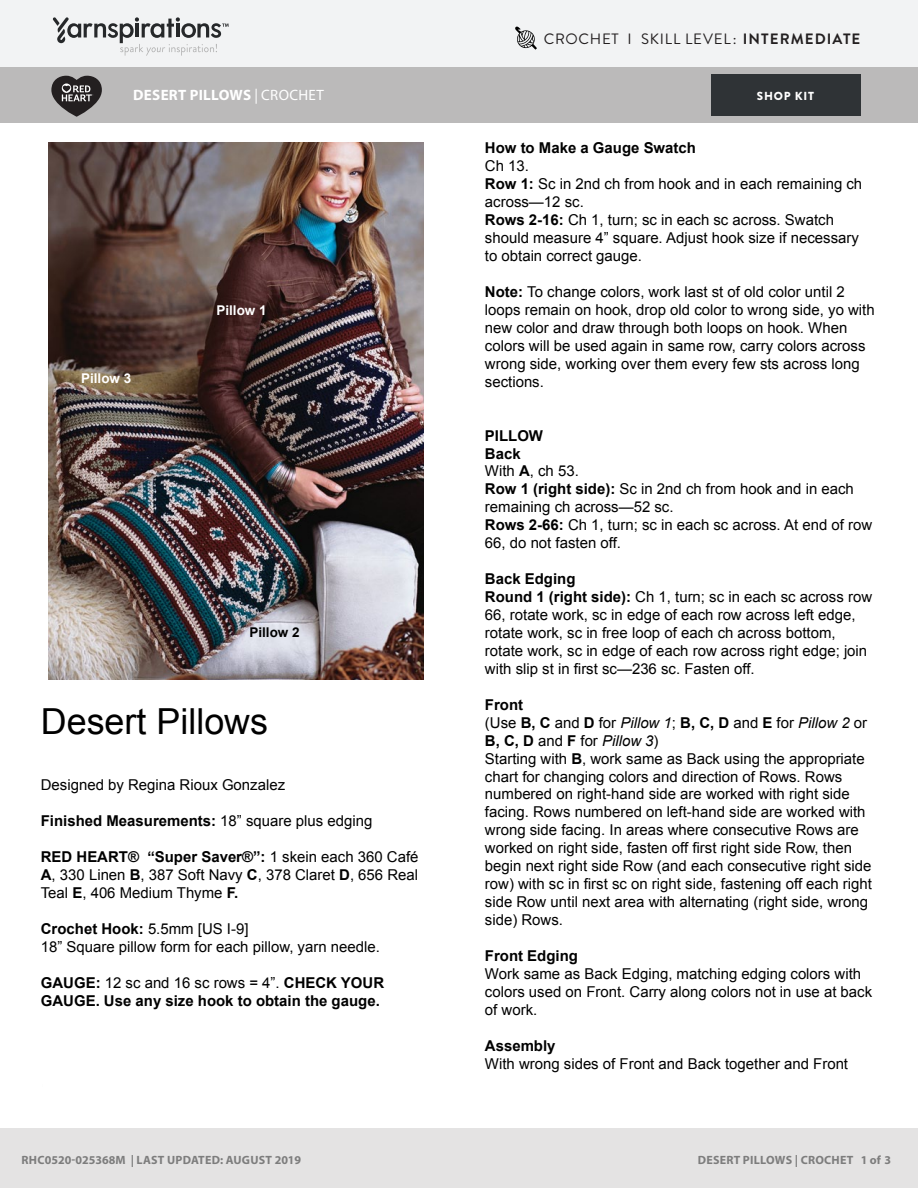
<style>
.page{position:relative;width:918px;height:1188px;background:#fff}
.page>*{position:absolute;margin:0;border:0;box-sizing:border-box;transform-origin:0 0}
.t1{font:35.85px "Arial";color:#000}
.t2{font:15px/18px "Arial";color:#000}
.t3{font:700 15px/18px "Arial";color:#000}
.Skill_Level{font:15px "Brandon Grotesque";letter-spacing:.05em;color:#231f20}
.Pattern_Title{font:700 15px "Myriad Pro";letter-spacing:.02em;color:#fff}
.t4{font:700 13.5px "Arial";color:#fff}
.t5{font:700 13.5px "Arial";color:#000}
.t6{font:12.3px "Helvetica";color:#000}
.t7{font:700 12px "Myriad Pro";letter-spacing:.02em;color:#7d7d7d}
.t8{font:900 11.7px "Brandon Grotesque";letter-spacing:.065em;color:#fff}
.s1{font-weight:700}
.s2{font-weight:400}
.s3{font-style:italic}
</style>
<div class="page">
<div style="left:0;top:0;width:918px;height:68px;background:#f2f3f4"></div>
<div style="left:0;top:68px;width:918px;height:55px;background:#bbbaba"></div>
<svg style="left:53px;top:17px;width:176px;height:39px"></svg>
<div style="left:711px;top:74px;width:150px;height:42px;background:#2f3336"></div>
<svg style="left:51px;top:76px;width:51px;height:41px"></svg>
<div style="left:0;top:1128px;width:918px;height:60px;background:#e4e3e3"></div>
<img style="left:48px;top:143px;width:376px;height:536px">
<svg style="left:515px;top:26px;width:22px;height:24px"></svg>
<p class="Skill_Level" style="left:544px;top:29px;width:318px">CROCHET I SKILL LEVEL: <span class="s1">INTERMEDIATE</span></p>
<p class="Pattern_Title" style="left:133px;top:85px;width:192px">DESERT PILLOWS <span class="s2">| CROCHET</span></p>
<p class="t8" style="left:757px;top:88px;width:59px">SHOP KIT</p>
<p class="t4" style="left:81px;top:371px;width:52px">Pillow 3</p>
<p class="t4" style="left:217px;top:303px;width:52px">Pillow 1</p>
<p class="t5" style="left:249px;top:625px;width:52px">Pillow 2</p>
<p class="t1" style="left:41px;top:701px;width:229px">Desert Pillows</p>
<p class="t2" style="left:41px;top:776px;width:246px">Designed by Regina Rioux Gonzalez</p>
<p class="t3" style="left:41px;top:812px;width:333px">Finished Measurements: <span class="s2">18” square plus edging</span></p>
<p class="t2" style="left:41px;top:848px;width:379px;text-align:justify"><span class="s1">RED HEART® “Super Saver®”:</span> 1 skein each 360 Café <span class="s1">A</span>, 330 Linen <span class="s1">B</span>, 387 Soft Navy <span class="s1">C</span>, 378 Claret <span class="s1">D</span>, 656 Real Teal <span class="s1">E</span>, 406 Medium Thyme <span class="s1">F.</span></p>
<p class="t2" style="left:41px;top:919px;width:341px"><span class="s1">Crochet Hook:</span> 5.5mm [US I-9]<br>18” Square pillow form for each pillow, yarn needle.</p>
<p class="t3" style="left:41px;top:973px;width:345px">gAugE: <span class="s2">12 sc and 16 sc rows = 4”.</span> CHECK YOuR gAugE. use any size hook to obtain the gauge.</p>
<p class="t2" style="left:485px;top:139px;width:379px"><span class="s1">How to Make a gauge Swatch<br></span>Ch 13.<br><span class="s1">Row 1:</span> Sc in 2nd ch from hook and in each remaining ch across—12 sc.<br><span class="s1">Rows 2-16:</span> Ch 1, turn; sc in each sc across. Swatch should measure 4” square. Adjust hook size if necessary to obtain correct gauge.</p>
<p class="t2" style="left:485px;top:283px;width:391px"><span class="s1">Note:</span> To change colors, work last st of old color until 2 loops remain on hook, drop old color to wrong side, yo with new color and draw through both loops on hook. When colors will be used again in same row, carry colors across wrong side, working over them every few sts across long sections.</p>
<p class="t2" style="left:485px;top:426px;width:389px"><span class="s1">PILLOW<br>Back<br></span>With <span class="s1">A</span>, ch 53.<br><span class="s1">Row 1 (right side):</span> Sc in 2nd ch from hook and in each remaining ch across—52 sc.<br><span class="s1">Rows 2-66:</span> Ch 1, turn; sc in each sc across. At end of row<br>66, do not fasten off.</p>
<p class="t2" style="left:485px;top:570px;width:389px"><span class="s1">Back Edging<br>Round 1 (right side):</span> Ch 1, turn; sc in each sc across row 66, rotate work, sc in edge of each row across left edge, rotate work, sc in free loop of each ch across bottom, rotate work, sc in edge of each row across right edge; join with slip st in first sc—236 sc. Fasten off.</p>
<p class="t2" style="left:485px;top:695px;width:389px"><span class="s1">Front<br></span>(Use <span class="s1">B, C</span> and <span class="s1">D</span> for <span class="s3">Pillow 1</span>; <span class="s1">B, C, D</span> and <span class="s1">E</span> for <span class="s3">Pillow 2</span> or <span class="s1">B, C, D</span> and <span class="s1">F</span> for <span class="s3">Pillow 3</span>)<br>Starting with <span class="s1">B</span>, work same as Back using the appropriate chart for changing colors and direction of Rows. Rows numbered on right-hand side are worked with right side facing. Rows numbered on left-hand side are worked with wrong side facing. In areas where consecutive Rows are worked on right side, fasten off first right side Row, then begin next right side Row (and each consecutive right side row) with sc in first sc on right side, fastening off each right side Row until next area with alternating (right side, wrong side) Rows.</p>
<p class="t2" style="left:485px;top:947px;width:389px"><span class="s1">Front Edging<br></span>Work same as Back Edging, matching edging colors with colors used on Front. Carry along colors not in use at back of work.</p>
<p class="t2" style="left:485px;top:1036px;width:365px"><span class="s1">Assembly<br></span>With wrong sides of Front and Back together and Front</p>
<p class="t7" style="left:22px;top:1152px;width:281px">RHC0520-025368M | LAST UPDATED: AUGUST 2019</p>
<p class="t7" style="left:698px;top:1152px;width:195px">DESERT PILLOWS | CROCHET 1 of 3</p>
<p class="t6" style="left:129px;top:1152px;width:150px">Greenville, SC 29612-0229</p>
</div>
